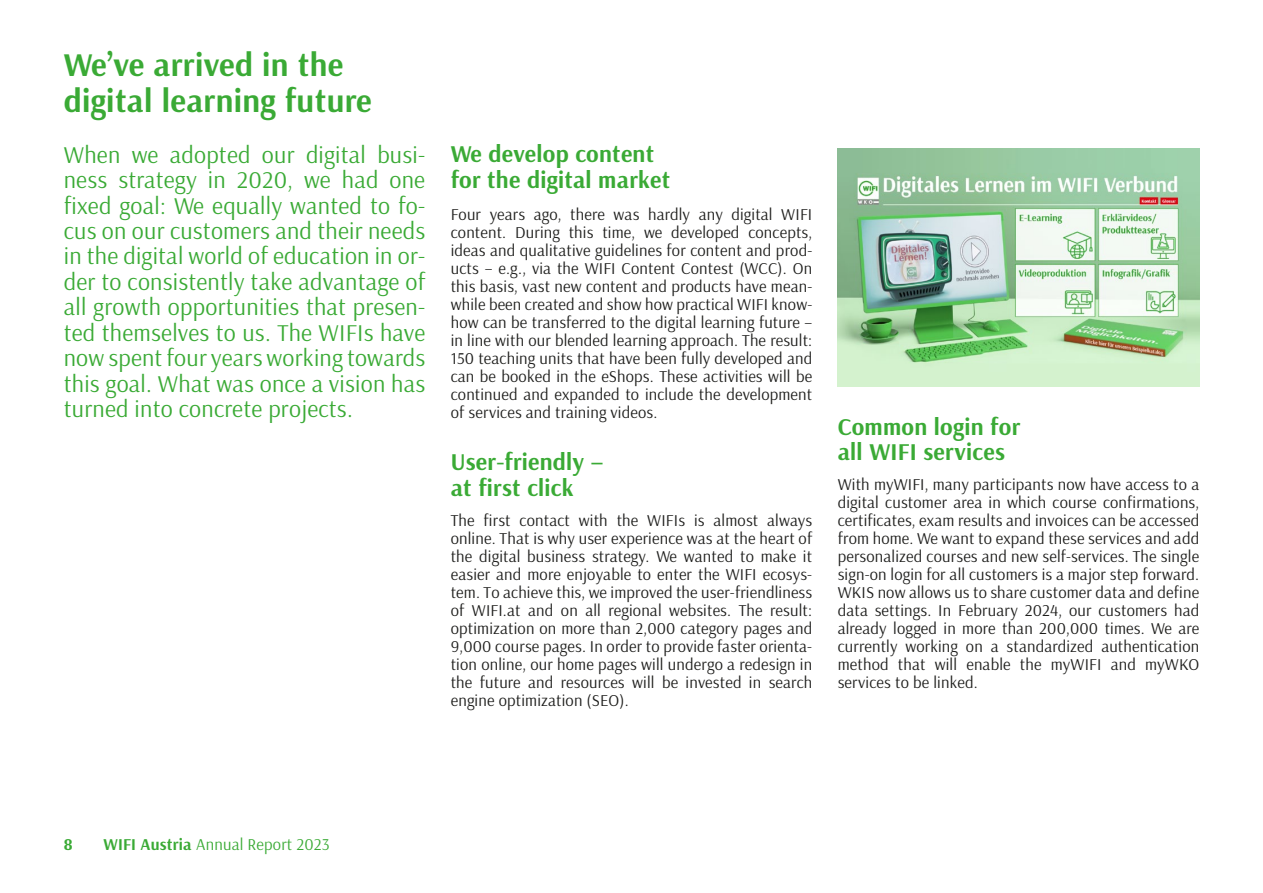
<style>
.page{position:relative;width:1263px;height:893px;background:#fff}
.page>*{position:absolute;margin:0;border:0;box-sizing:border-box;transform-origin:0 0}
.t1{font:700 33px/36px "Arsenal";letter-spacing:.01em;color:#3aaa35}
.t2{font:24px/25.5px "Arsenal";letter-spacing:.01em;color:#3aaa35;text-align:justify}
.t3{font:700 24px/25.5px "Arsenal";letter-spacing:.01em;color:#3aaa35}
.t4{font:16.5px/18px "Arsenal";letter-spacing:.01em;color:#1d1d1b;text-align:justify}
.t5{font:16.5px "Arsenal";letter-spacing:.01em;color:#3aaa35}
.t6{font:700 16.5px "Arsenal";color:#3aaa35}
.s1{font-weight:700}
</style>
<div class="page">
<img style="left:838px;top:148px;width:361px;height:239px">
<h1 class="t1" style="left:64px;top:46px;width:310px">We’ve arrived in the digital learning future</h1>
<p class="t2" style="left:64px;top:141px;width:363px">When we adopted our digital busi&shy;ness strategy in 2020, we had one fixed goal: We equally wanted to fo&shy;cus on our customers and their needs in the digital world of education in or&shy;der to consistently take advantage of all growth opportunities that presen&shy;ted themselves to us. The WIFIs have now spent four years working towards this goal. What was once a vision has turned into concrete projects.</p>
<h2 class="t3" style="left:451px;top:141px;width:221px">We develop content for the digital market</h2>
<p class="t4" style="left:451px;top:205px;width:363px">Four years ago, there was hardly any digital WIFI content. During this time, we developed concepts, ideas and qualitative guidelines for content and prod&shy;ucts – e.g., via the WIFI Content Contest (WCC). On this basis, vast new content and products have mean&shy;while been created and show how practical WIFI know&shy;how can be transferred to the digital learning future – in line with our blended learning approach. The result:<br>150 teaching units that have been fully developed and can be booked in the eShops. These activities will be continued and expanded to include the development of services and training videos.</p>
<h2 class="t3" style="left:451px;top:449px;width:154px">User-friendly – at first click</h2>
<p class="t4" style="left:451px;top:511px;width:363px">The first contact with the WIFIs is almost always online. That is why user experience was at the heart of the digital business strategy. We wanted to make it easier and more enjoyable to enter the WIFI ecosys&shy;tem. To achieve this, we improved the user-friendliness of WIFI.at and on all regional websites. The result: optimization on more than 2,000 category pages and 9,000 course pages. In order to provide faster orienta&shy;tion online, our home pages will undergo a redesign in the future and resources will be invested in search engine optimization (SEO).</p>
<h2 class="t3" style="left:838px;top:414px;width:184px">Common login for all WIFI services</h2>
<p class="t4" style="left:838px;top:475px;width:363px">With myWIFI, many participants now have access to a digital customer area in which course confirmations, certificates, exam results and invoices can be accessed from home. We want to expand these services and add personalized courses and new self-services. The single sign-on login for all customers is a major step forward.<br>WKIS now allows us to share customer data and define data settings. In February 2024, our customers had already logged in more than 200,000 times. We are currently working on a standardized authentication method that will enable the myWIFI and myWKO services to be linked.</p>
<p class="t6" style="left:64px;top:833px;width:10px">8</p>
<p class="t5" style="left:103px;top:834px;width:228px"><span class="s1">WIFI Austria</span> Annual Report 2023</p>
</div>
